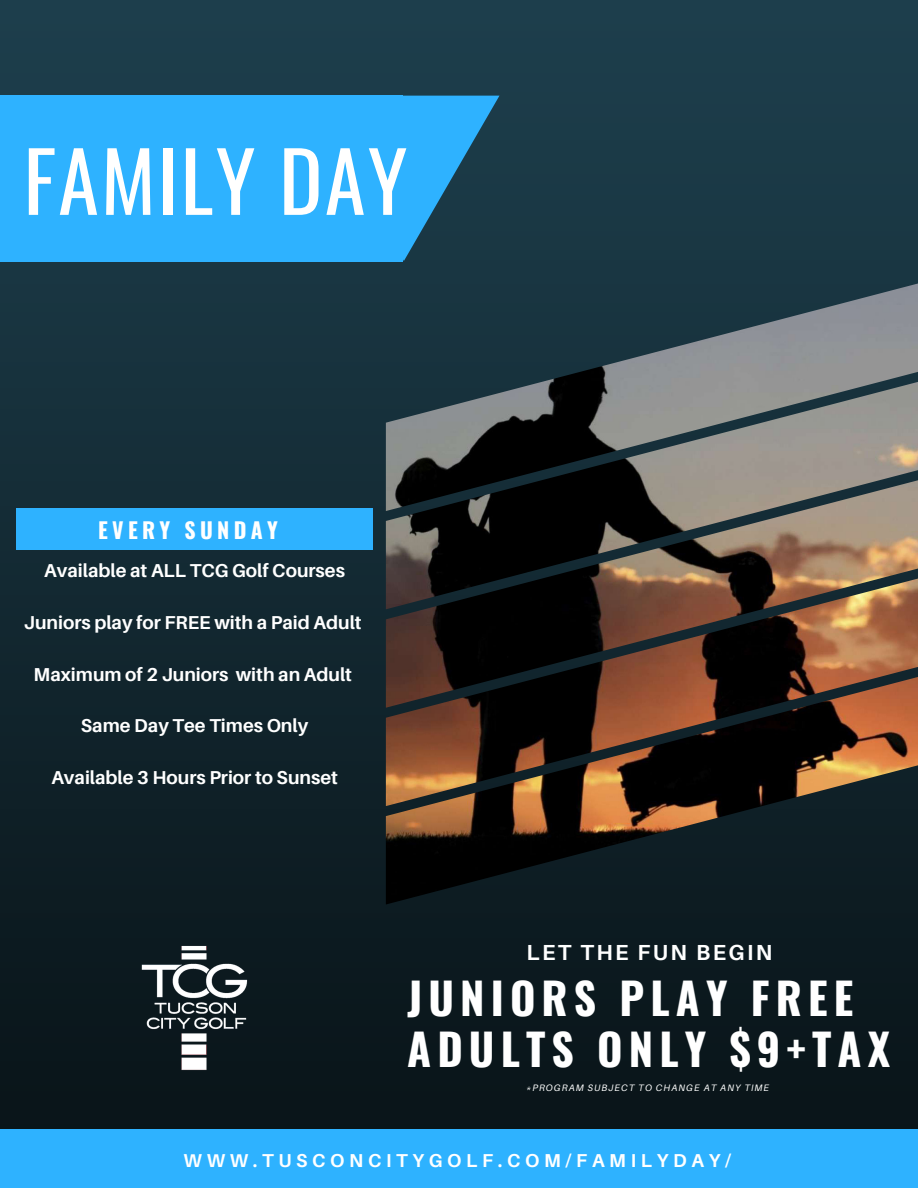
<style>
.page{position:relative;width:918px;height:1188px;background:#fff}
.page>*{position:absolute;margin:0;border:0;box-sizing:border-box;transform-origin:0 0}
.t1{font:82.2px "Oswald";letter-spacing:.03em;color:#fff}
.t2{font:700 43.65px/50.7px "Oswald";letter-spacing:.14em;color:#fff}
.t3{font:700 21.75px "Aileron";letter-spacing:.11em;color:#fff}
.t4{font:700 21.75px "Oswald";letter-spacing:.2em;color:#fff}
.t5{font:700 18.75px "Aileron";color:#fff}
.t6{font:700 18.75px "Aileron";letter-spacing:.25em;color:#fff}
.t7{font:italic 9.3px "Aileron";letter-spacing:.11em;color:#fff}
</style>
<div class="page">
<img style="left:0;top:0;width:918px;height:1130px">
<div style="left:0;top:96px;width:403px;height:166px;background:#2eb2ff"></div>
<svg style="left:403px;top:96px;width:96px;height:165px;background:#2477a4"></svg>
<div style="left:16px;top:508px;width:356px;height:42px;background:#2eb2ff"></div>
<div style="left:0;top:1130px;width:918px;height:58px;background:#2eb2ff"></div>
<img style="left:386px;top:284px;width:532px;height:620px">
<img style="left:136px;top:942px;width:116px;height:132px">
<h1 class="t1" style="left:24px;top:117px;width:385px">FAMILY DAY</h1>
<p class="t4" style="left:98px;top:513px;width:181px">EVERY SUNDAY</p>
<p class="t5" style="left:44px;top:559px;width:302px">Available at ALL TCG Golf Courses</p>
<p class="t5" style="left:24px;top:611px;width:339px">Juniors play for FREE with a Paid Adult</p>
<p class="t5" style="left:34px;top:662px;width:320px">Maximum of 2 Juniors with an Adult</p>
<p class="t5" style="left:81px;top:714px;width:229px">Same Day Tee Times Only</p>
<p class="t5" style="left:51px;top:766px;width:288px">Available 3 Hours Prior to Sunset</p>
<p class="t3" style="left:526px;top:939px;width:247px">LET THE FUN BEGIN</p>
<h2 class="t2" style="left:407px;top:971px;width:484px">JUNIORS PLAY FREE<br>ADULTS ONLY $9+TAX</h2>
<p class="t7" style="left:526px;top:1082px;width:244px">*PROGRAM SUBJECT TO CHANGE AT ANY TIME</p>
<p class="t6" style="left:184px;top:1148px;width:549px">WWW.TUSCONCITYGOLF.COM/FAMILYDAY/</p>
</div>
